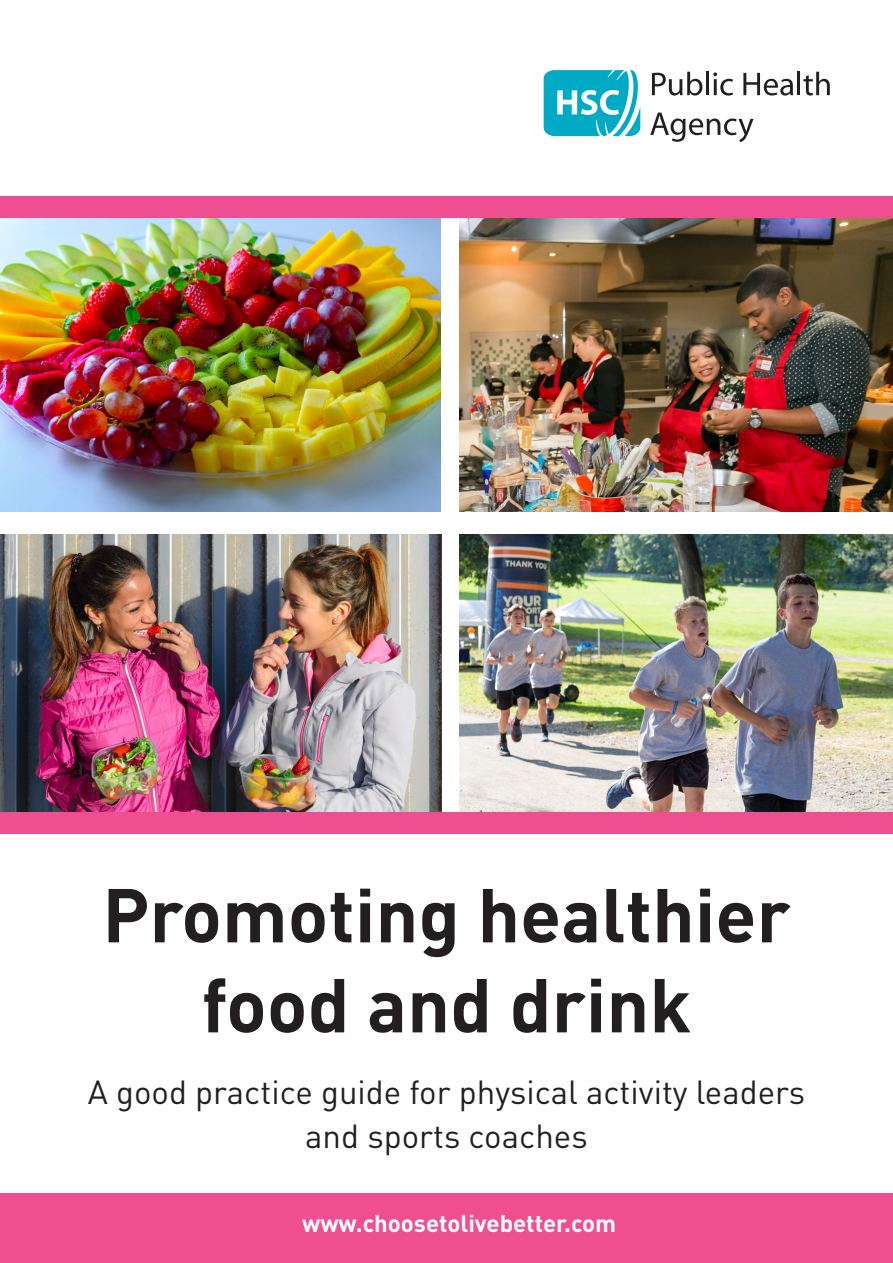
<style>
.page{position:relative;width:893px;height:1263px;background:#fff}
.page>*{position:absolute;margin:0;border:0;box-sizing:border-box;transform-origin:0 0}
.t1{font:700 75px/90px "DIN";color:#231f20;text-align:center}
.t2{font:33px/43.5px "DIN";color:#231f20;text-align:center}
.t3{font:700 24px "DIN";color:#fff}
</style>
<div class="page">
<img style="left:459px;top:217px;width:434px;height:295px">
<img style="left:459px;top:534px;width:434px;height:278px">
<img style="left:0;top:217px;width:440px;height:295px">
<svg style="left:543px;top:70px;width:98px;height:67px"></svg>
<svg style="left:652px;top:72px;width:50px;height:24px"></svg>
<hr style="left:706px;top:72px;width:3px;height:23px;background:#231f20">
<svg style="left:713px;top:72px;width:20px;height:24px"></svg>
<svg style="left:743px;top:73px;width:50px;height:23px"></svg>
<hr style="left:797px;top:72px;width:3px;height:23px;background:#231f20">
<svg style="left:803px;top:72px;width:27px;height:24px"></svg>
<svg style="left:650px;top:113px;width:103px;height:29px"></svg>
<div style="left:0;top:1194px;width:893px;height:69px;background:#ef4e91"></div>
<div style="left:0;top:196px;width:893px;height:21px;background:#ef4e91"></div>
<img style="left:0;top:534px;width:441px;height:278px">
<div style="left:0;top:812px;width:893px;height:22px;background:#ef4e91"></div>
<p class="t1" style="left:102px;top:867px;width:690px">Promoting healthier food and drink</p>
<p class="t2" style="left:88px;top:1070px;width:719px">A good practice guide for physical activity leaders and sports coaches</p>
<p class="t3" style="left:302px;top:1208px;width:316px">www.choosetolivebetter.com</p>
</div>
